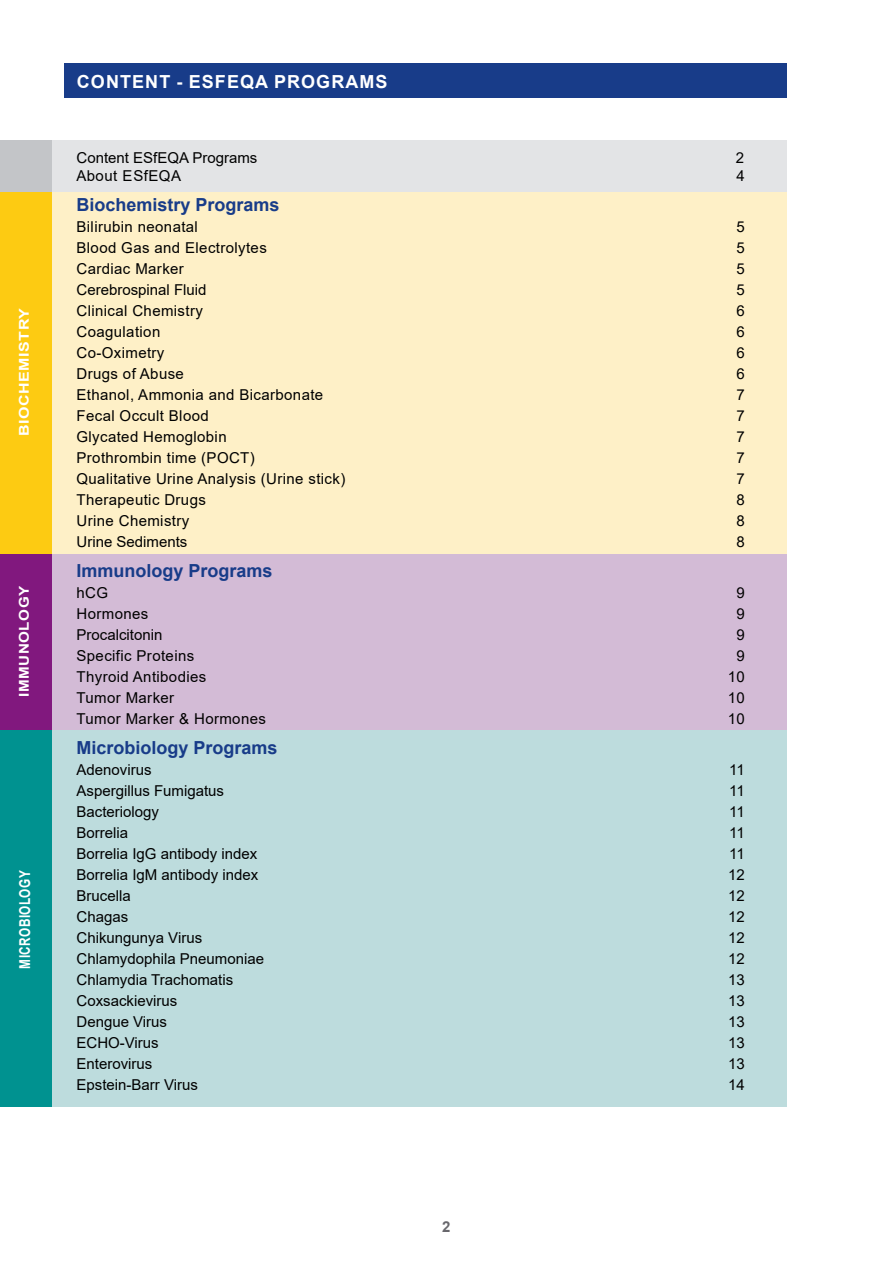
<style>
.page{position:relative;width:893px;height:1263px;background:#fff}
.page>*{position:absolute;margin:0;border:0;box-sizing:border-box;transform-origin:0 0}
.t1{font:700 18px "Arial";color:#183c89}
.t2{font:700 18px "Arial";letter-spacing:.06em;color:#fff}
.t3{font:15px "Arial";letter-spacing:.025em;color:#000}
.t4{font:15px "Arial";color:#000}
.t5{font:700 15px "Arial";letter-spacing:.035em;color:#fff;scale:.78 1}
.t6{font:700 15px "Arial";color:#68676c}
.t7{font:700 13.5px "Arial";letter-spacing:.035em;color:#fff;scale:1.18 1}
.t8{font:700 13.5px "Arial";letter-spacing:.035em;color:#fff;scale:1.12 1}
</style>
<div class="page">
<div style="left:49px;top:191px;width:738px;height:363px;background:#fef0c7"></div>
<div style="left:49px;top:554px;width:738px;height:177px;background:#d3bbd6"></div>
<div style="left:49px;top:140px;width:738px;height:51px;background:#e3e4e6"></div>
<div style="left:0;top:191px;width:51px;height:363px;background:#fdcb12"></div>
<div style="left:0;top:554px;width:51px;height:177px;background:#81187e"></div>
<div style="left:0;top:140px;width:51px;height:51px;background:#c3c5c8"></div>
<div style="left:49px;top:731px;width:738px;height:376px;background:#bddcdd"></div>
<div style="left:0;top:731px;width:51px;height:376px;background:#009290"></div>
<div style="left:64px;top:64px;width:723px;height:34px;background:#183c89"></div>
<p class="t7" style="left:15px;top:436px;width:110px;rotate:-90deg">BIOCHEMISTRY</p>
<p class="t8" style="left:15px;top:697px;width:101px;rotate:-90deg">IMMUNOLOGY</p>
<p class="t5" style="left:14px;top:969px;width:127px;rotate:-90deg">MICROBIOLOGY</p>
<p class="t2" style="left:77px;top:69px;width:312px">CONTENT - ESFEQA PROGRAMS</p>
<p class="t4" style="left:77px;top:147px;width:182px">Content ESfEQA Programs</p>
<p class="t3" style="left:736px;top:147px;width:10px">2</p>
<p class="t3" style="left:77px;top:165px;width:106px">About ESfEQA</p>
<p class="t3" style="left:736px;top:165px;width:10px">4</p>
<p class="t1" style="left:77px;top:192px;width:205px">Biochemistry Programs</p>
<p class="t3" style="left:77px;top:216px;width:123px">Bilirubin neonatal</p>
<p class="t3" style="left:736px;top:216px;width:10px">5</p>
<p class="t3" style="left:77px;top:237px;width:192px">Blood Gas and Electrolytes</p>
<p class="t3" style="left:736px;top:237px;width:10px">5</p>
<p class="t3" style="left:77px;top:258px;width:109px">Cardiac Marker</p>
<p class="t3" style="left:736px;top:258px;width:10px">5</p>
<p class="t4" style="left:77px;top:279px;width:132px">Cerebrospinal Fluid</p>
<p class="t3" style="left:736px;top:279px;width:10px">5</p>
<p class="t3" style="left:77px;top:300px;width:128px">Clinical Chemistry</p>
<p class="t3" style="left:736px;top:300px;width:10px">6</p>
<p class="t3" style="left:77px;top:321px;width:85px">Coagulation</p>
<p class="t3" style="left:736px;top:321px;width:10px">6</p>
<p class="t3" style="left:77px;top:342px;width:89px">Co-Oximetry</p>
<p class="t3" style="left:736px;top:342px;width:10px">6</p>
<p class="t3" style="left:77px;top:363px;width:109px">Drugs of Abuse</p>
<p class="t3" style="left:736px;top:363px;width:10px">6</p>
<p class="t3" style="left:77px;top:384px;width:248px">Ethanol, Ammonia and Bicarbonate</p>
<p class="t3" style="left:736px;top:384px;width:10px">7</p>
<p class="t3" style="left:77px;top:405px;width:134px">Fecal Occult Blood</p>
<p class="t3" style="left:736px;top:405px;width:10px">7</p>
<p class="t3" style="left:77px;top:426px;width:152px">Glycated Hemoglobin</p>
<p class="t3" style="left:736px;top:426px;width:10px">7</p>
<p class="t3" style="left:77px;top:447px;width:180px">Prothrombin time (POCT)</p>
<p class="t3" style="left:736px;top:447px;width:10px">7</p>
<p class="t3" style="left:77px;top:468px;width:270px">Qualitative Urine Analysis (Urine stick)</p>
<p class="t3" style="left:736px;top:468px;width:10px">7</p>
<p class="t3" style="left:77px;top:489px;width:131px">Therapeutic Drugs</p>
<p class="t3" style="left:736px;top:489px;width:10px">8</p>
<p class="t3" style="left:77px;top:510px;width:114px">Urine Chemistry</p>
<p class="t3" style="left:736px;top:510px;width:10px">8</p>
<p class="t4" style="left:77px;top:531px;width:112px">Urine Sediments</p>
<p class="t3" style="left:736px;top:531px;width:10px">8</p>
<p class="t1" style="left:77px;top:558px;width:198px">Immunology Programs</p>
<p class="t3" style="left:77px;top:582px;width:33px">hCG</p>
<p class="t3" style="left:736px;top:582px;width:10px">9</p>
<p class="t3" style="left:77px;top:603px;width:73px">Hormones</p>
<p class="t3" style="left:736px;top:603px;width:10px">9</p>
<p class="t4" style="left:77px;top:624px;width:87px">Procalcitonin</p>
<p class="t3" style="left:736px;top:624px;width:10px">9</p>
<p class="t3" style="left:77px;top:645px;width:119px">Specific Proteins</p>
<p class="t3" style="left:736px;top:645px;width:10px">9</p>
<p class="t3" style="left:77px;top:666px;width:131px">Thyroid Antibodies</p>
<p class="t3" style="left:728px;top:666px;width:19px">10</p>
<p class="t3" style="left:77px;top:687px;width:99px">Tumor Marker</p>
<p class="t3" style="left:728px;top:687px;width:19px">10</p>
<p class="t3" style="left:77px;top:708px;width:191px">Tumor Marker &amp; Hormones</p>
<p class="t3" style="left:728px;top:708px;width:19px">10</p>
<p class="t1" style="left:77px;top:735px;width:203px">Microbiology Programs</p>
<p class="t4" style="left:77px;top:759px;width:77px">Adenovirus</p>
<p class="t3" style="left:729px;top:759px;width:17px">11</p>
<p class="t4" style="left:77px;top:780px;width:149px">Aspergillus Fumigatus</p>
<p class="t3" style="left:729px;top:780px;width:17px">11</p>
<p class="t4" style="left:77px;top:801px;width:84px">Bacteriology</p>
<p class="t3" style="left:729px;top:801px;width:17px">11</p>
<p class="t4" style="left:77px;top:822px;width:53px">Borrelia</p>
<p class="t3" style="left:729px;top:822px;width:17px">11</p>
<p class="t4" style="left:77px;top:843px;width:182px">Borrelia IgG antibody index</p>
<p class="t3" style="left:729px;top:843px;width:17px">11</p>
<p class="t4" style="left:77px;top:864px;width:183px">Borrelia IgM antibody index</p>
<p class="t3" style="left:728px;top:864px;width:18px">12</p>
<p class="t4" style="left:77px;top:885px;width:56px">Brucella</p>
<p class="t3" style="left:728px;top:885px;width:18px">12</p>
<p class="t3" style="left:77px;top:906px;width:53px">Chagas</p>
<p class="t3" style="left:728px;top:906px;width:18px">12</p>
<p class="t4" style="left:77px;top:927px;width:127px">Chikungunya Virus</p>
<p class="t3" style="left:728px;top:927px;width:18px">12</p>
<p class="t4" style="left:77px;top:948px;width:189px">Chlamydophila Pneumoniae</p>
<p class="t3" style="left:728px;top:948px;width:18px">12</p>
<p class="t4" style="left:77px;top:969px;width:158px">Chlamydia Trachomatis</p>
<p class="t3" style="left:728px;top:969px;width:18px">13</p>
<p class="t4" style="left:77px;top:990px;width:102px">Coxsackievirus</p>
<p class="t3" style="left:728px;top:990px;width:18px">13</p>
<p class="t4" style="left:77px;top:1011px;width:92px">Dengue Virus</p>
<p class="t3" style="left:728px;top:1011px;width:18px">13</p>
<p class="t4" style="left:77px;top:1032px;width:84px">ECHO-Virus</p>
<p class="t3" style="left:728px;top:1032px;width:18px">13</p>
<p class="t4" style="left:77px;top:1053px;width:77px">Enterovirus</p>
<p class="t3" style="left:728px;top:1053px;width:18px">13</p>
<p class="t4" style="left:77px;top:1074px;width:123px">Epstein-Barr Virus</p>
<p class="t3" style="left:728px;top:1074px;width:18px">14</p>
<p class="t6" style="left:442px;top:1216px;width:10px">2</p>
</div>
